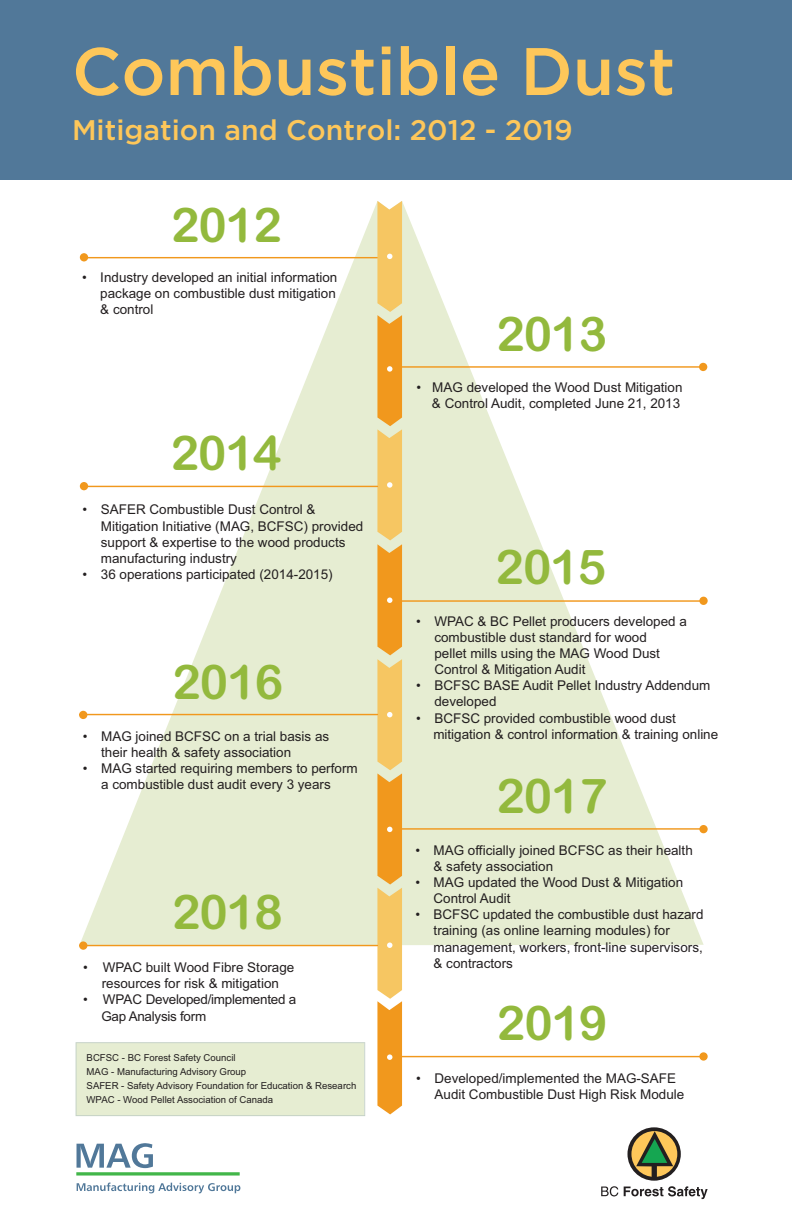
<style>
.page{position:relative;width:792px;height:1224px;background:#fff}
.page>*{position:absolute;margin:0;border:0;box-sizing:border-box;transform-origin:0 0}
.t1{font:500 67px "Gotham";color:#fec75a}
.t2{font:47.8px "Arial Rounded MT Bold";letter-spacing:-.02em;color:#93b93d}
.t3{font:500 28.4px "Gotham";color:#fec75a}
.t4{font:13.5px/16.1px "Arial";color:#231f20}
.t5{font:13.5px/16.1px "Arial";letter-spacing:-.02em;color:#231f20}
.t6{font:9.6px/13.8px "Arial";color:#231f20}
</style>
<div class="page">
<div style="left:0;top:0;width:792px;height:180px;background:#517899"></div>
<svg style="left:79px;top:201px;width:625px;height:745px"></svg>
<hr style="left:401px;top:828px;width:305px;height:2px;background:#f1981d">
<hr style="left:401px;top:600px;width:303px;height:2px;background:#f1981d">
<hr style="left:401px;top:366px;width:305px;height:2px;background:#f1981d">
<hr style="left:81px;top:486px;width:297px;height:1px;background:#f1981d">
<hr style="left:84px;top:257px;width:296px;height:1px;background:#f1981d">
<div style="left:80px;top:253px;width:8px;height:8px;background:#f1981d;border-radius:50%"></div>
<div style="left:80px;top:482px;width:8px;height:8px;background:#f1981d;border-radius:50%"></div>
<div style="left:79px;top:941px;width:8px;height:9px;background:#f1981d;border-radius:50%"></div>
<div style="left:699px;top:363px;width:8px;height:8px;background:#f1981d;border-radius:50%"></div>
<div style="left:699px;top:597px;width:9px;height:8px;background:#f1981d;border-radius:50%"></div>
<div style="left:699px;top:825px;width:9px;height:8px;background:#f1981d;border-radius:50%"></div>
<hr style="left:401px;top:1056px;width:305px;height:1px;background:#f1981d">
<div style="left:699px;top:1052px;width:9px;height:9px;background:#f1981d;border-radius:50%"></div>
<div style="left:79px;top:711px;width:8px;height:8px;background:#f1981d;border-radius:50%"></div>
<hr style="left:79px;top:714px;width:299px;height:1px;background:#f1981d">
<hr style="left:79px;top:945px;width:299px;height:1px;background:#f1981d">
<svg style="left:377px;top:201px;width:25px;height:913px"></svg>
<div style="left:76px;top:1042px;width:289px;height:74px;background:#e6edd2"></div>
<svg style="left:77px;top:1143px;width:76px;height:25px"></svg>
<svg style="left:77px;top:1183px;width:163px;height:10px"></svg>
<svg style="left:76px;top:1172px;width:164px;height:4px"></svg>
<svg style="left:627px;top:1127px;width:54px;height:54px"></svg>
<div style="left:631px;top:1131px;width:46px;height:46px;background:#fec75a;border-radius:50%"></div>
<svg style="left:636px;top:1131px;width:37px;height:47px"></svg>
<svg style="left:601px;top:1186px;width:17px;height:10px"></svg>
<svg style="left:624px;top:1186px;width:84px;height:13px"></svg>
<p class="t1" style="left:72px;top:33px;width:605px">Combustible Dust</p>
<p class="t3" style="left:72px;top:114px;width:502px">Mitigation and Control: 2012 - 2019</p>
<p class="t2" style="left:171px;top:197px;width:112px">2012</p>
<p class="t4" style="left:100px;top:270px;width:239px;text-align:justify;text-indent:-18px">• Industry developed an initial information package on combustible dust mitigation &amp; control</p>
<p class="t2" style="left:171px;top:425px;width:112px">2014</p>
<p class="t4" style="left:101px;top:503px;width:264px;text-indent:-18px">• SAFER Combustible Dust Control &amp; Mitigation Initiative (MAG, BCFSC) provided support &amp; expertise to the wood products manufacturing industry</p>
<p class="t4" style="left:83px;top:567px;width:252px">• 36 operations participated (2014-2015)</p>
<p class="t2" style="left:172px;top:654px;width:112px">2016</p>
<p class="t2" style="left:496px;top:306px;width:112px">2013</p>
<p class="t4" style="left:416px;top:381px;width:268px;text-align:right">• MAG developed the Wood Dust Mitigation &amp; Control Audit, completed June 21, 2013</p>
<p class="t2" style="left:496px;top:539px;width:112px">2015</p>
<p class="t4" style="left:434px;top:614px;width:254px;text-indent:-18px">• WPAC &amp; BC Pellet producers developed a combustible dust standard for wood<br>pellet mills using the MAG Wood Dust Control &amp; Mitigation Audit</p>
<p class="t4" style="left:434px;top:679px;width:277px;text-indent:-18px">• BCFSC BASE Audit Pellet Industry Addendum developed</p>
<p class="t4" style="left:416px;top:711px;width:261px">• BCFSC provided combustible wood dust</p>
<p class="t4" style="left:83px;top:729px;width:248px">• MAG joined BCFSC on a trial basis as</p>
<p class="t4" style="left:433px;top:727px;width:286px">mitigation &amp; control information &amp; training online</p>
<p class="t4" style="left:101px;top:745px;width:191px">their health &amp; safety association</p>
<p class="t4" style="left:101px;top:761px;width:258px;text-indent:-18px">• MAG started requiring members to perform a combustible dust audit every 3 years</p>
<p class="t2" style="left:496px;top:768px;width:112px">2017</p>
<p class="t2" style="left:172px;top:883px;width:112px">2018</p>
<p class="t4" style="left:83px;top:961px;width:213px;text-align:center">• WPAC built Wood Fibre Storage resources for risk &amp; mitigation</p>
<p class="t5" style="left:101px;top:993px;width:196px;text-indent:-18px">• WPAC Developed/implemented a<br>Gap Analysis form</p>
<p class="t6" style="left:87px;top:1052px;width:271px">BCFSC - BC Forest Safety Council<br>MAG - Manufacturing Advisory Group<br>SAFER - Safety Advisory Foundation for Education &amp; Research WPAC - Wood Pellet Association of Canada</p>
<p class="t4" style="left:434px;top:843px;width:261px;text-indent:-18px">• MAG officially joined BCFSC as their health &amp; safety association</p>
<p class="t4" style="left:434px;top:875px;width:251px;text-indent:-18px">• MAG updated the Wood Dust &amp; Mitigation<br>Control Audit</p>
<p class="t4" style="left:434px;top:908px;width:272px;text-indent:-18px">• BCFSC updated the combustible dust hazard training (as online learning modules) for management, workers, front-line supervisors, &amp; contractors</p>
<p class="t2" style="left:497px;top:995px;width:112px">2019</p>
<p class="t4" style="left:435px;top:1071px;width:251px;text-indent:-18px">• Developed/implemented the MAG-SAFE<br>Audit Combustible Dust High Risk Module</p>
</div>
